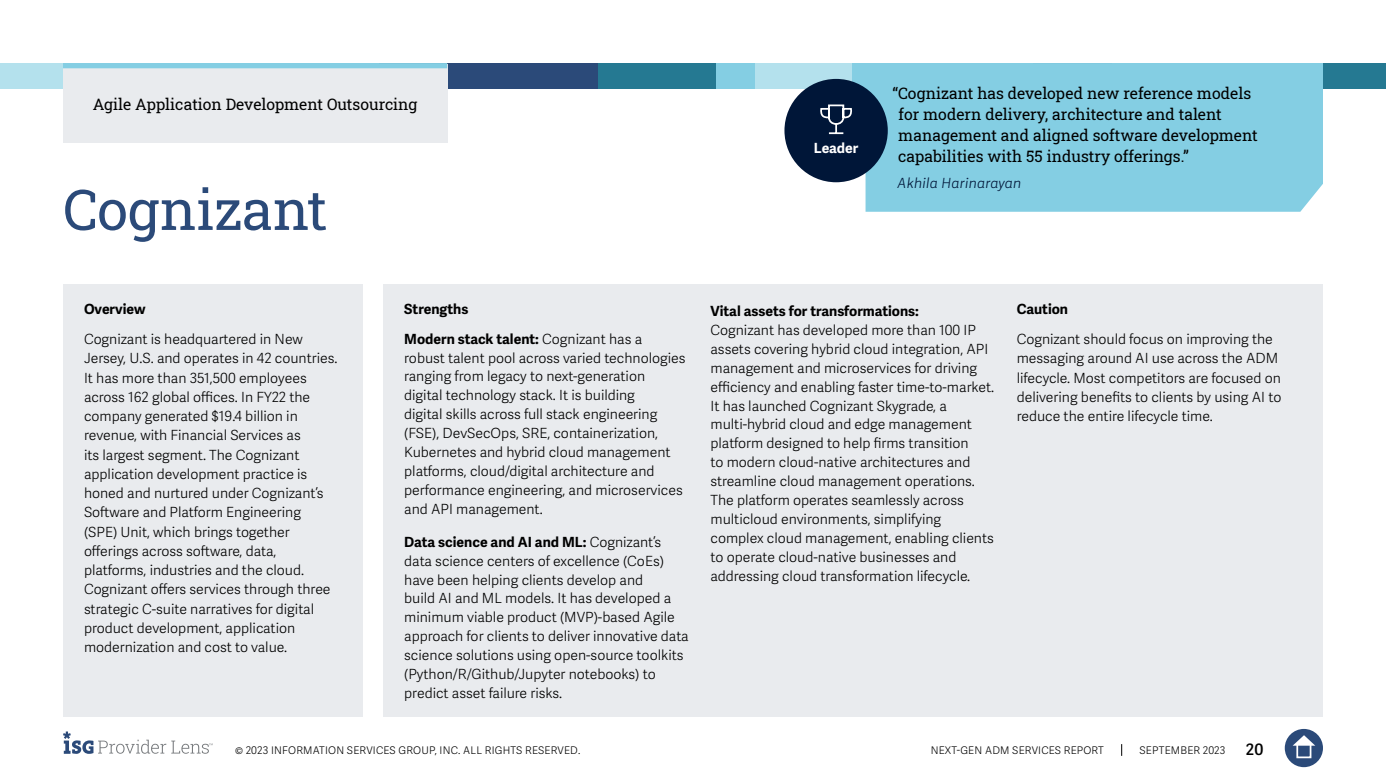
<style>
.page{position:relative;width:1386px;height:780px;background:#fff}
.page>*{position:absolute;margin:0;border:0;box-sizing:border-box;transform-origin:0 0}
.t1{font:56px "Roboto Slab ISG P Regular";letter-spacing:-.005em;color:#2b4a79}
.t2{font:15.75px/21px "Roboto Slab ISG P Regular";color:#000}
.t3{font:600 15.75px "Adelle Sans";color:#000}
.t4{font:300 14px/18.9px "Adelle Sans";color:#000}
.t5{font:700 14px/29.4px "Adelle Sans";color:#000}
.t6{font:italic 300 14px "Adelle Sans";letter-spacing:.02em;color:#001638}
.t7{font:700 14px "Adelle Sans";letter-spacing:-.01em;color:#fff}
.t8{font:300 10.5px "Adelle Sans";letter-spacing:.02em;color:#000}
.s1{font-weight:300}
.s2{font-weight:700}
</style>
<div class="page">
<svg style="left:1121px;top:744px;width:1px;height:12px"></svg>
<div style="left:1285px;top:729px;width:38px;height:38px;background:#2b4a79;border-radius:50%"></div>
<svg style="left:1293px;top:735px;width:22px;height:10px"></svg>
<div style="left:1296px;top:743px;width:15px;height:15px;border:2px solid #fff"></div>
<svg style="left:63px;top:731px;width:150px;height:23px"></svg>
<div style="left:0;top:63px;width:158px;height:26px;background:#b4e1ed"></div>
<div style="left:850px;top:63px;width:184px;height:26px;background:#84cee3"></div>
<div style="left:1323px;top:63px;width:63px;height:26px;background:#257992"></div>
<div style="left:754px;top:63px;width:98px;height:26px;background:#b4e1ed"></div>
<div style="left:598px;top:63px;width:157px;height:26px;background:#84cee3"></div>
<div style="left:598px;top:63px;width:118px;height:26px;background:#257992"></div>
<div style="left:379px;top:63px;width:219px;height:26px;background:#2b4a79"></div>
<div style="left:63px;top:64px;width:384px;height:79px;background:#e9ebee"></div>
<div style="left:63px;top:63px;width:384px;height:5px;background:#84cee3"></div>
<div style="left:866px;top:63px;width:457px;height:149px;background:#84cee3"></div>
<div style="left:784px;top:79px;width:104px;height:103px;background:#001638;border-radius:50%"></div>
<svg style="left:820px;top:104px;width:32px;height:31px"></svg>
<div style="left:63px;top:284px;width:299px;height:433px;background:#e9ebee"></div>
<div style="left:383px;top:284px;width:940px;height:433px;background:#e9ebee"></div>
<p class="t2" style="left:93px;top:93px;width:326px">Agile Application Development Outsourcing</p>
<h1 class="t1" style="left:63px;top:171px;width:266px">Cognizant</h1>
<p class="t7" style="left:814px;top:139px;width:46px">Leader</p>
<p class="t2" style="left:898px;top:82px;width:361px;text-indent:-6px">“Cognizant has developed new reference models for modern delivery, architecture and talent management and aligned software development capabilities with 55 industry offerings.”</p>
<p class="t6" style="left:898px;top:175px;width:125px">Akhila Harinarayan</p>
<p class="t5" style="left:84px;top:295px;width:63px">Overview</p>
<p class="t4" style="left:84px;top:330px;width:255px">Cognizant is headquartered in New Jersey, U.S. and operates in 42 countries.<br>It has more than 351,500 employees across 162 global offices. In FY22 the company generated $19.4 billion in revenue, with Financial Services as<br>its largest segment. The Cognizant application development practice is honed and nurtured under Cognizant’s Software and Platform Engineering (SPE) Unit, which brings together offerings across software, data, platforms, industries and the cloud.<br>Cognizant offers services through three strategic C-suite narratives for digital product development, application modernization and cost to value.</p>
<p class="t5" style="left:404px;top:295px;width:239px">Strengths<br>Modern stack talent: <span class="s1">Cognizant has a</span></p>
<p class="t4" style="left:404px;top:348px;width:283px">robust talent pool across varied technologies ranging from legacy to next-generation digital technology stack. It is building<br>digital skills across full stack engineering (FSE), DevSecOps, SRE, containerization, Kubernetes and hybrid cloud management platforms, cloud/digital architecture and performance engineering, and microservices and API management.</p>
<p class="t4" style="left:404px;top:533px;width:286px"><span class="s2">Data science and AI and ML:</span> Cognizant’s data science centers of excellence (CoEs) have been helping clients develop and<br>build AI and ML models. It has developed a minimum viable product (MVP)-based Agile approach for clients to deliver innovative data science solutions using open-source toolkits (Python/R/Github/Jupyter notebooks) to predict asset failure risks.</p>
<p class="t5" style="left:710px;top:297px;width:210px">Vital assets for transformations:</p>
<p class="t4" style="left:710px;top:321px;width:285px">Cognizant has developed more than 100 IP assets covering hybrid cloud integration, API management and microservices for driving efficiency and enabling faster time-to-market.<br>It has launched Cognizant Skygrade, a multi-hybrid cloud and edge management platform designed to help firms transition<br>to modern cloud-native architectures and streamline cloud management operations.<br>The platform operates seamlessly across multicloud environments, simplifying complex cloud management, enabling clients to operate cloud-native businesses and addressing cloud transformation lifecycle.</p>
<p class="t5" style="left:1017px;top:295px;width:53px">Caution</p>
<p class="t4" style="left:1017px;top:330px;width:266px">Cognizant should focus on improving the messaging around AI use across the ADM lifecycle. Most competitors are focused on delivering benefits to clients by using AI to reduce the entire lifecycle time.</p>
<p class="t8" style="left:235px;top:744px;width:347px">© 2023 INFORMATION SERVICES GROUP, INC. ALL RIGHTS RESERVED.</p>
<p class="t8" style="left:931px;top:744px;width:175px">NEXT-GEN ADM SERVICES REPORT</p>
<p class="t8" style="left:1140px;top:744px;width:87px">SEPTEMBER 2023</p>
<p class="t3" style="left:1246px;top:740px;width:19px">20</p>
</div>
